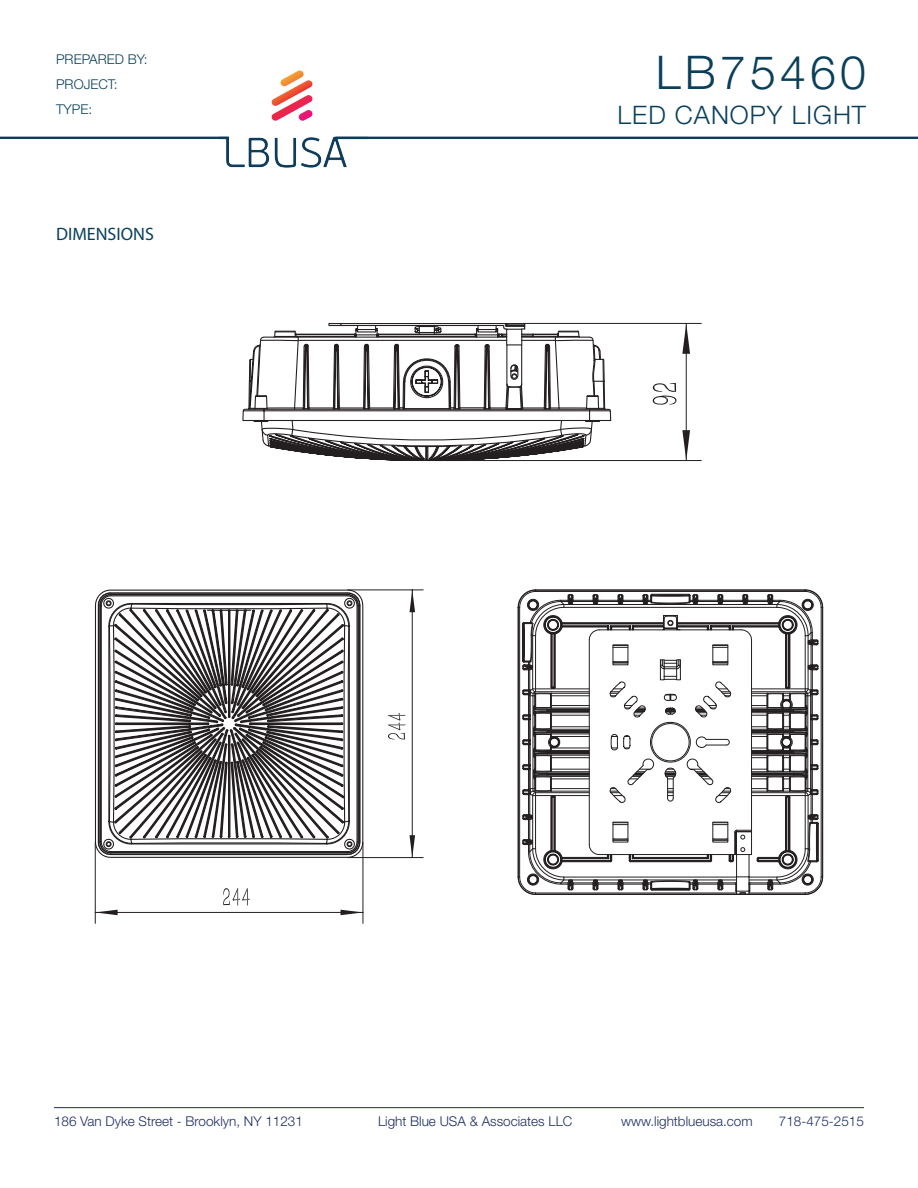
<style>
.page{position:relative;width:918px;height:1188px;background:#fff}
.page>*{position:absolute;margin:0;border:0;box-sizing:border-box;transform-origin:0 0}
.t1{font:300 46.5px "Helvetica Neue";letter-spacing:.09em;color:#0a3f5b}
.t2{font:300 25.5px "Helvetica Neue";letter-spacing:.04em;color:#0a3f5b}
.t3{font:18px "Myriad Pro";color:#0a3f5b}
.t4{font:300 13.5px "Helvetica Neue";color:#1e2e61}
.t5{font:300 13.5px "Helvetica Neue";color:#0a3f5b}
</style>
<div class="page">
<img style="left:219px;top:70px;width:148px;height:98px">
<hr style="left:335px;top:137px;width:583px;height:2px;background:#0a3f5b">
<hr style="left:0;top:137px;width:229px;height:2px;background:#0a3f5b">
<hr style="left:54px;top:1107px;width:810px;height:1px;background:#1e2e61">
<svg style="left:94px;top:322px;width:729px;height:602px"></svg>
<hr style="left:536px;top:893px;width:201px;height:1px;background:#231f20">
<hr style="left:749px;top:893px;width:56px;height:1px;background:#231f20">
<hr style="left:747px;top:894px;width:58px;height:1px;background:#231f20">
<hr style="left:536px;top:894px;width:203px;height:1px;background:#231f20">
<p class="t5" style="left:56px;top:51px;width:93px">PREPARED BY:</p>
<p class="t5" style="left:56px;top:76px;width:63px">PROJECT:</p>
<p class="t5" style="left:56px;top:101px;width:38px">TYPE:</p>
<p class="t3" style="left:56px;top:223px;width:99px">DIMENSIONS</p>
<p class="t1" style="left:656px;top:44px;width:212px">LB75460</p>
<p class="t2" style="left:618px;top:99px;width:250px">LED CANOPY LIGHT</p>
<p class="t4" style="left:54px;top:1113px;width:250px">186 Van Dyke Street - Brooklyn, NY 11231</p>
<p class="t4" style="left:378px;top:1113px;width:196px">Light Blue USA &amp; Associates LLC</p>
<p class="t4" style="left:621px;top:1113px;width:133px">www.lightblueusa.com</p>
<p class="t4" style="left:779px;top:1113px;width:87px">718-475-2515</p>
</div>
